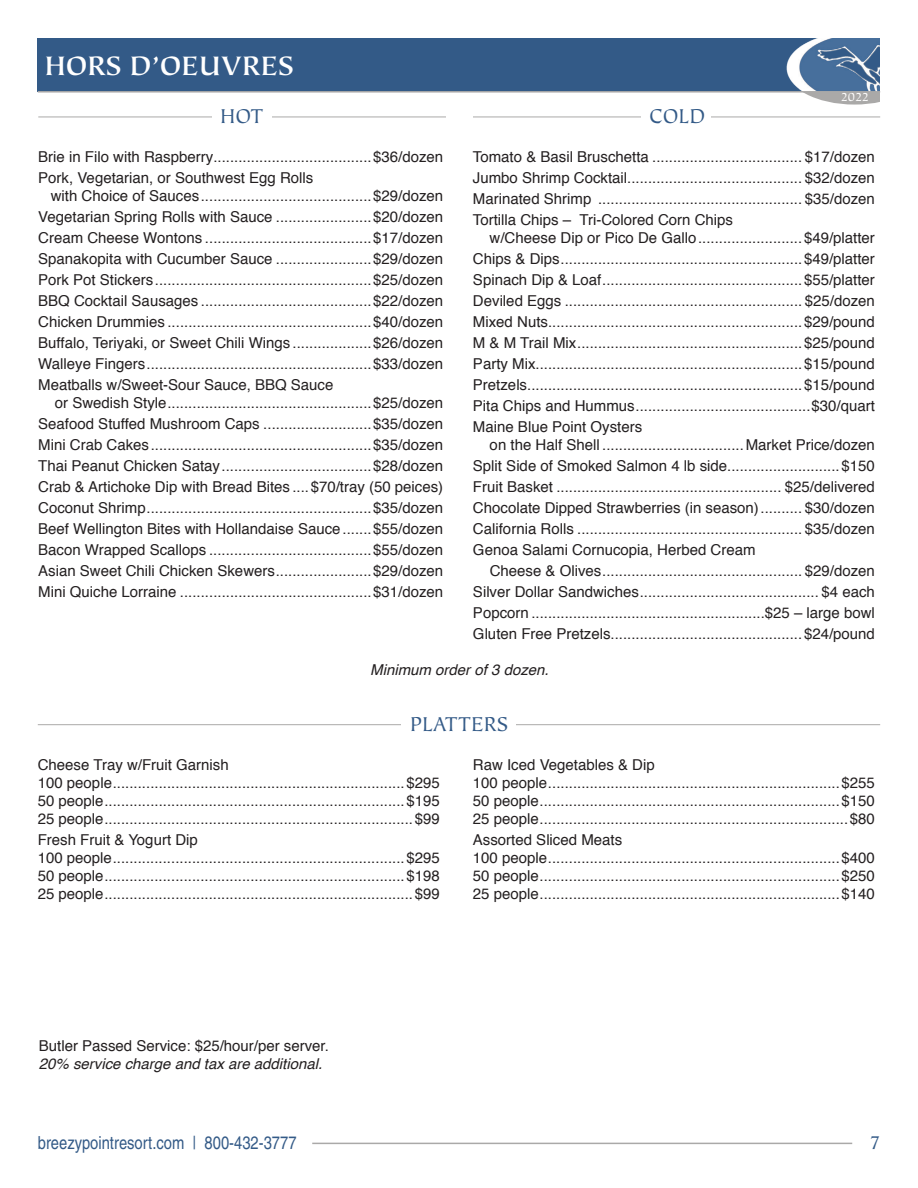
<style>
.page{position:relative;width:918px;height:1188px;background:#fff}
.page>*{position:absolute;margin:0;border:0;box-sizing:border-box;transform-origin:0 0}
.t1{font:700 30px "Tiepolo";color:#fff}
.t2{font:22.5px "Tiepolo";color:#335a87}
.t3{font:21px "Tiepolo";color:#335a87}
.t4{font:condensed 18px "Helvetica";color:#335a87}
.t5{font:15px/21px "Helvetica";color:#231f20;text-align:justify}
.t6{font:italic 15px "Helvetica";color:#231f20}
.t7{font:13.5px "Tiepolo";color:#fff}
</style>
<div class="page">
<svg style="left:804px;top:93px;width:76px;height:12px"></svg>
<div style="left:38px;top:38px;width:842px;height:54px;background:#335a87"></div>
<img style="left:786px;top:38px;width:94px;height:53px">
<hr style="left:38px;top:91px;width:842px;height:2px;background:#aaa9a8">
<hr style="left:312px;top:1143px;width:540px;height:1px;background:#aaa9a8">
<hr style="left:38px;top:117px;width:408px;height:1px;background:#aaa9a8">
<hr style="left:38px;top:724px;width:842px;height:1px;background:#aaa9a8">
<hr style="left:473px;top:117px;width:407px;height:1px;background:#aaa9a8">
<div style="left:212px;top:104px;width:60px;height:25px;background:#fff"></div>
<div style="left:402px;top:711px;width:114px;height:26px;background:#fff"></div>
<div style="left:641px;top:104px;width:70px;height:25px;background:#fff"></div>
<h1 class="t1" style="left:45px;top:49px;width:250px">HORS D’OEUVRES</h1>
<h2 class="t2" style="left:220px;top:104px;width:45px">HOT</h2>
<p class="t5" style="left:38px;top:147px;width:406px">Brie in Filo with Raspberry......................................$36/dozen<br>Pork, Vegetarian, or Southwest Egg Rolls</p>
<p class="t5" style="left:38px;top:186px;width:407px;text-indent:13px">with Choice of Sauces.........................................$29/dozen Vegetarian Spring Rolls with Sauce .......................$20/dozen Cream Cheese Wontons ........................................$17/dozen Spanakopita with Cucumber Sauce .......................$29/dozen Pork Pot Stickers....................................................$25/dozen BBQ Cocktail Sausages .........................................$22/dozen Chicken Drummies .................................................$40/dozen Buffalo, Teriyaki, or Sweet Chili Wings ...................$26/dozen Walleye Fingers......................................................$33/dozen Meatballs w/Sweet-Sour Sauce, BBQ Sauce</p>
<p class="t5" style="left:38px;top:393px;width:407px;text-indent:17px">or Swedish Style.................................................$25/dozen Seafood Stuffed Mushroom Caps ..........................$35/dozen Mini Crab Cakes.....................................................$35/dozen Thai Peanut Chicken Satay....................................$28/dozen Crab &amp; Artichoke Dip with Bread Bites ....$70/tray (50 peices)<br>Coconut Shrimp......................................................$35/dozen Beef Wellington Bites with Hollandaise Sauce.......$55/dozen Bacon Wrapped Scallops .......................................$55/dozen Asian Sweet Chili Chicken Skewers.......................$29/dozen Mini Quiche Lorraine ..............................................$31/dozen</p>
<h2 class="t2" style="left:649px;top:104px;width:58px">COLD</h2>
<p class="t7" style="left:841px;top:90px;width:30px">2022</p>
<p class="t5" style="left:473px;top:147px;width:403px">Tomato &amp; Basil Bruschetta .................................... $17/dozen Jumbo Shrimp Cocktail.......................................... $32/dozen Marinated Shrimp ................................................. $35/dozen Tortilla Chips – Tri-Colored Corn Chips</p>
<p class="t5" style="left:473px;top:228px;width:403px;text-indent:17px">w/Cheese Dip or Pico De Gallo.........................$49/platter Chips &amp; Dips..........................................................$49/platter Spinach Dip &amp; Loaf................................................$55/platter Deviled Eggs ......................................................... $25/dozen Mixed Nuts.............................................................$29/pound M &amp; M Trail Mix......................................................$25/pound Party Mix................................................................$15/pound Pretzels..................................................................$15/pound Pita Chips and Hummus..........................................$30/quart Maine Blue Point Oysters</p>
<p class="t5" style="left:473px;top:435px;width:403px;text-indent:17px">on the Half Shell ..................................Market Price/dozen Split Side of Smoked Salmon 4 lb side...........................$150<br>Fruit Basket ...................................................... $25/delivered Chocolate Dipped Strawberries (in season).......... $30/dozen California Rolls ...................................................... $35/dozen Genoa Salami Cornucopia, Herbed Cream</p>
<p class="t5" style="left:473px;top:561px;width:403px;text-indent:17px">Cheese &amp; Olives................................................ $29/dozen Silver Dollar Sandwiches........................................... $4 each Popcorn ........................................................$25 – large bowl Gluten Free Pretzels..............................................$24/pound</p>
<p class="t6" style="left:370px;top:658px;width:180px">Minimum order of 3 dozen.</p>
<h2 class="t2" style="left:410px;top:711px;width:99px">PLATTERS</h2>
<p class="t5" style="left:38px;top:756px;width:403px;line-height:18px;text-align:left">Cheese Tray w/Fruit Garnish<br>100 people......................................................................$295<br>50 people........................................................................$195<br>25 people..........................................................................$99</p>
<p class="t5" style="left:38px;top:831px;width:403px;line-height:18px;text-align:left">Fresh Fruit &amp; Yogurt Dip<br>100 people......................................................................$295<br>50 people........................................................................$198<br>25 people..........................................................................$99</p>
<p class="t5" style="left:473px;top:756px;width:403px;line-height:18px;text-align:left">Raw Iced Vegetables &amp; Dip<br>100 people......................................................................$255<br>50 people........................................................................$150<br>25 people..........................................................................$80</p>
<p class="t5" style="left:473px;top:831px;width:403px;line-height:18px;text-align:left">Assorted Sliced Meats<br>100 people......................................................................$400<br>50 people........................................................................$250<br>25 people........................................................................$140</p>
<p class="t5" style="left:39px;top:1036px;width:292px">Butler Passed Service: $25/hour/per server.</p>
<p class="t6" style="left:39px;top:1052px;width:285px">20% service charge and tax are additional.</p>
<p class="t4" style="left:38px;top:1132px;width:260px">breezypointresort.com | 800-432-3777</p>
<h3 class="t3" style="left:869px;top:1131px;width:13px">7</h3>
</div>
